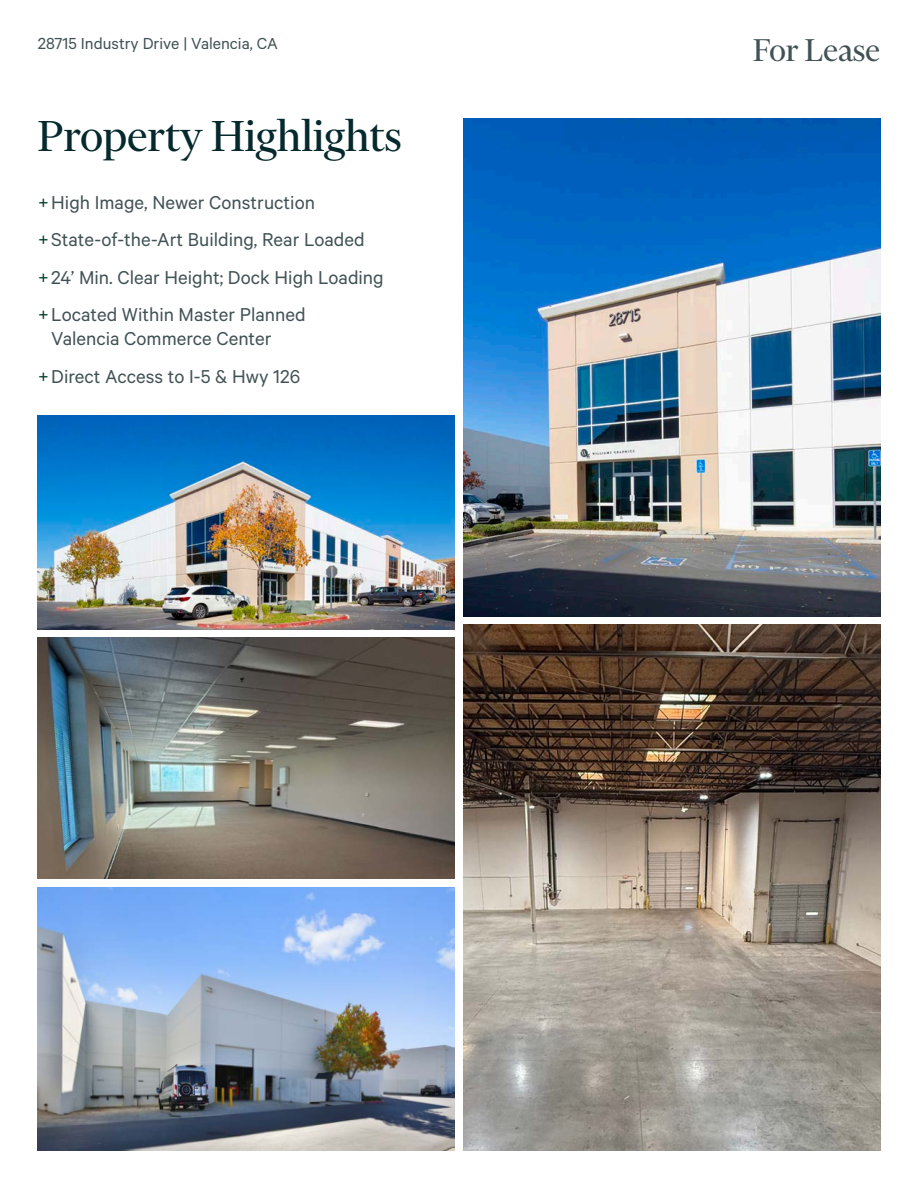
<style>
.page{position:relative;width:918px;height:1188px;background:#fff}
.page>*{position:absolute;margin:0;border:0;box-sizing:border-box;transform-origin:0 0}
.Heading_Large{font:49.5px "Financier Display";color:#05292c}
.t1{font:36px "Financier Display";color:#415255}
.t2{font:21px/24px "Calibre";color:#415255}
.t3{font:18px "Calibre";color:#415255}
.s1{color:#023f2c}
</style>
<div class="page">
<img style="left:38px;top:637px;width:416px;height:242px">
<img style="left:464px;top:624px;width:416px;height:526px">
<img style="left:38px;top:887px;width:416px;height:263px">
<img style="left:464px;top:119px;width:416px;height:498px">
<img style="left:38px;top:416px;width:416px;height:213px">
<p class="t3" style="left:38px;top:33px;width:242px">28715 Industry Drive | Valencia, CA</p>
<p class="Heading_Large" style="left:38px;top:110px;width:366px">Property Highlights</p>
<p class="t2" style="left:38px;top:189px;width:279px"><span class="s1">+</span>High Image, Newer Construction</p>
<p class="t2" style="left:38px;top:227px;width:328px"><span class="s1">+</span>State-of-the-Art Building, Rear Loaded</p>
<p class="t2" style="left:38px;top:264px;width:347px"><span class="s1">+</span>24’ Min. Clear Height; Dock High Loading</p>
<p class="t2" style="left:51px;top:302px;width:256px;text-indent:-14px"><span class="s1">+</span>Located Within Master Planned<br>Valencia Commerce Center</p>
<p class="t2" style="left:38px;top:363px;width:264px"><span class="s1">+</span>Direct Access to I-5 &amp; Hwy 126</p>
<p class="t1" style="left:753px;top:32px;width:129px">For Lease</p>
</div>
